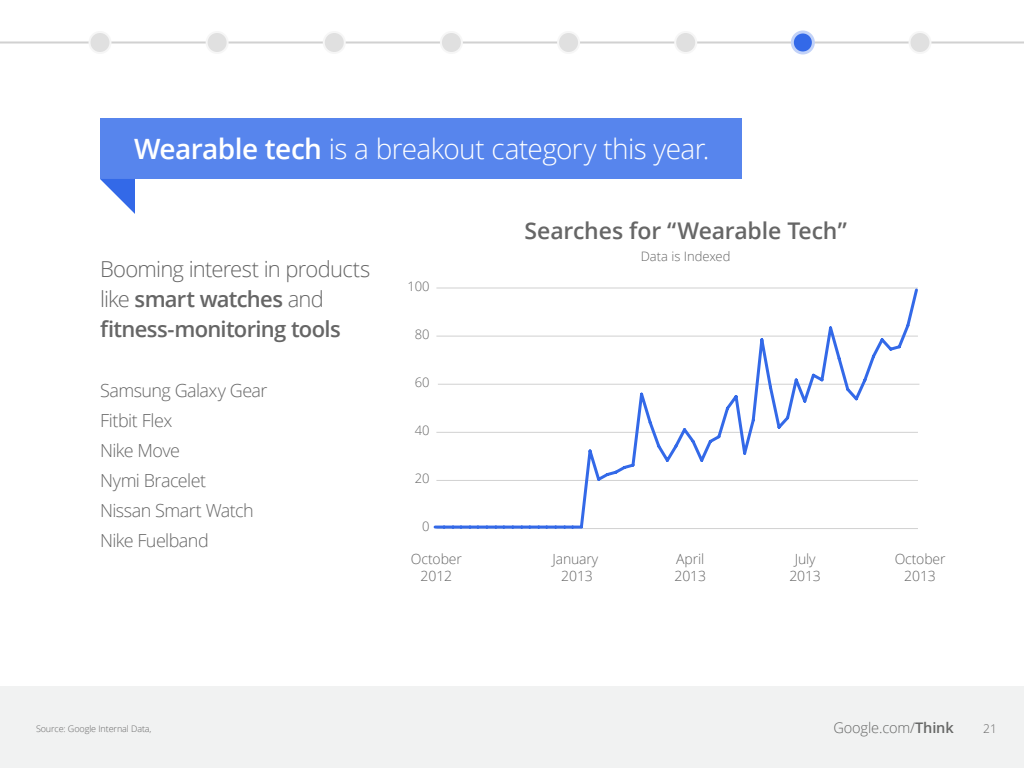
<style>
.page{position:relative;width:1024px;height:768px;background:#fff}
.page>*{position:absolute;margin:0;border:0;box-sizing:border-box;transform-origin:0 0}
.t1{font:300 28px "Open Sans";letter-spacing:-.02em;color:#fff}
.Bullet_2{font:600 23px "Open Sans";letter-spacing:-.01em;color:#666}
.Bullet_2-2{font:600 22px/30px "Open Sans";letter-spacing:-.03em;color:#666}
.Bullet_2-3{font:300 18px "Open Sans";letter-spacing:-.03em;color:#666}
.t2{font:300 14.6px "Open Sans";letter-spacing:-.01em;color:#666766}
.t3{font:300 14px/16.8px "Open Sans";letter-spacing:-.01em;color:#666;text-align:center}
.Bullet_2-4{font:300 13px "Open Sans";letter-spacing:-.01em;color:#666}
.t4{font:300 12px "Open Sans";color:#666}
.t5{font:300 9px "Open Sans";letter-spacing:-.01em;color:#666}
.s1{font-weight:600}
.s2{font-weight:300}
</style>
<div class="page">
<div style="left:0;top:686px;width:1024px;height:82px;background:#f1f2f2"></div>
<div style="left:100px;top:118px;width:642px;height:61px;background:#5785ed"></div>
<svg style="left:100px;top:179px;width:35px;height:35px"></svg>
<hr style="left:0;top:42px;width:1024px;height:2px;background:#d1d1d1">
<div style="left:90px;top:32px;width:20px;height:21px;background:#e0e0e0;border-radius:50%"></div>
<div style="left:88px;top:31px;width:24px;height:23px;border:2px solid #f6f6f6;border-radius:50%"></div>
<div style="left:910px;top:32px;width:20px;height:21px;background:#e0e0e0;border-radius:50%"></div>
<div style="left:908px;top:31px;width:24px;height:23px;border:2px solid #f6f6f6;border-radius:50%"></div>
<div style="left:441px;top:32px;width:21px;height:21px;background:#e0e0e0;border-radius:50%"></div>
<div style="left:440px;top:31px;width:23px;height:23px;border:2px solid #f6f6f6;border-radius:50%"></div>
<div style="left:324px;top:32px;width:21px;height:21px;background:#e0e0e0;border-radius:50%"></div>
<div style="left:323px;top:31px;width:23px;height:23px;border:2px solid #f6f6f6;border-radius:50%"></div>
<div style="left:207px;top:32px;width:21px;height:21px;background:#e0e0e0;border-radius:50%"></div>
<div style="left:206px;top:31px;width:23px;height:23px;border:2px solid #f6f6f6;border-radius:50%"></div>
<div style="left:792px;top:32px;width:21px;height:21px;background:#3369e8;border-radius:50%"></div>
<div style="left:791px;top:30px;width:24px;height:24px;border:3px solid #c2d2f8;border-radius:50%"></div>
<div style="left:675px;top:32px;width:21px;height:21px;background:#e0e0e0;border-radius:50%"></div>
<div style="left:674px;top:31px;width:23px;height:23px;border:2px solid #f6f6f6;border-radius:50%"></div>
<div style="left:558px;top:32px;width:21px;height:21px;background:#e0e0e0;border-radius:50%"></div>
<div style="left:557px;top:31px;width:23px;height:23px;border:2px solid #f6f6f6;border-radius:50%"></div>
<svg style="left:433px;top:287px;width:487px;height:242px"></svg>
<p class="t1" style="left:134px;top:129px;width:577px"><span class="s1">Wearable tech</span> is a breakout category this year.</p>
<p class="Bullet_2-2" style="left:100px;top:253px;width:272px"><span class="s2">Booming interest in products like</span> smart watches <span class="s2">and </span>fitness-monitoring tools</p>
<p class="Bullet_2-3" style="left:100px;top:378px;width:169px">Samsung Galaxy Gear</p>
<p class="Bullet_2-3" style="left:100px;top:408px;width:74px">Fitbit Flex</p>
<p class="Bullet_2-3" style="left:100px;top:438px;width:81px">Nike Move</p>
<p class="Bullet_2-3" style="left:100px;top:468px;width:108px">Nymi Bracelet</p>
<p class="Bullet_2-3" style="left:100px;top:498px;width:155px">Nissan Smart Watch</p>
<p class="Bullet_2-3" style="left:100px;top:528px;width:110px">Nike Fuelband</p>
<p class="Bullet_2-4" style="left:408px;top:277px;width:24px">100</p>
<p class="Bullet_2-4" style="left:415px;top:325px;width:16px">80</p>
<p class="Bullet_2-4" style="left:415px;top:373px;width:16px">60</p>
<p class="Bullet_2-4" style="left:415px;top:421px;width:16px">40</p>
<p class="Bullet_2-4" style="left:415px;top:469px;width:16px">20</p>
<p class="Bullet_2-4" style="left:422px;top:517px;width:9px">0</p>
<p class="t3" style="left:411px;top:550px;width:52px">October</p>
<p class="t3" style="left:421px;top:567px;width:33px">2012</p>
<p class="t5" style="left:36px;top:722px;width:117px">Source: Google Internal Data,</p>
<p class="Bullet_2" style="left:525px;top:214px;width:324px">Searches for “Wearable Tech”</p>
<p class="Bullet_2-4" style="left:641px;top:247px;width:91px">Data is Indexed</p>
<p class="t3" style="left:552px;top:550px;width:47px">January<br>2013</p>
<p class="t3" style="left:674px;top:550px;width:33px;text-align:left">April<br>2013</p>
<p class="t3" style="left:795px;top:550px;width:22px">July</p>
<p class="t3" style="left:789px;top:567px;width:33px">2013</p>
<p class="t3" style="left:895px;top:550px;width:52px">October</p>
<p class="t3" style="left:904px;top:567px;width:33px">2013</p>
<p class="t2" style="left:833px;top:718px;width:122px">Google.com/<span class="s1">Think</span></p>
<p class="t4" style="left:983px;top:721px;width:15px">21</p>
</div>
